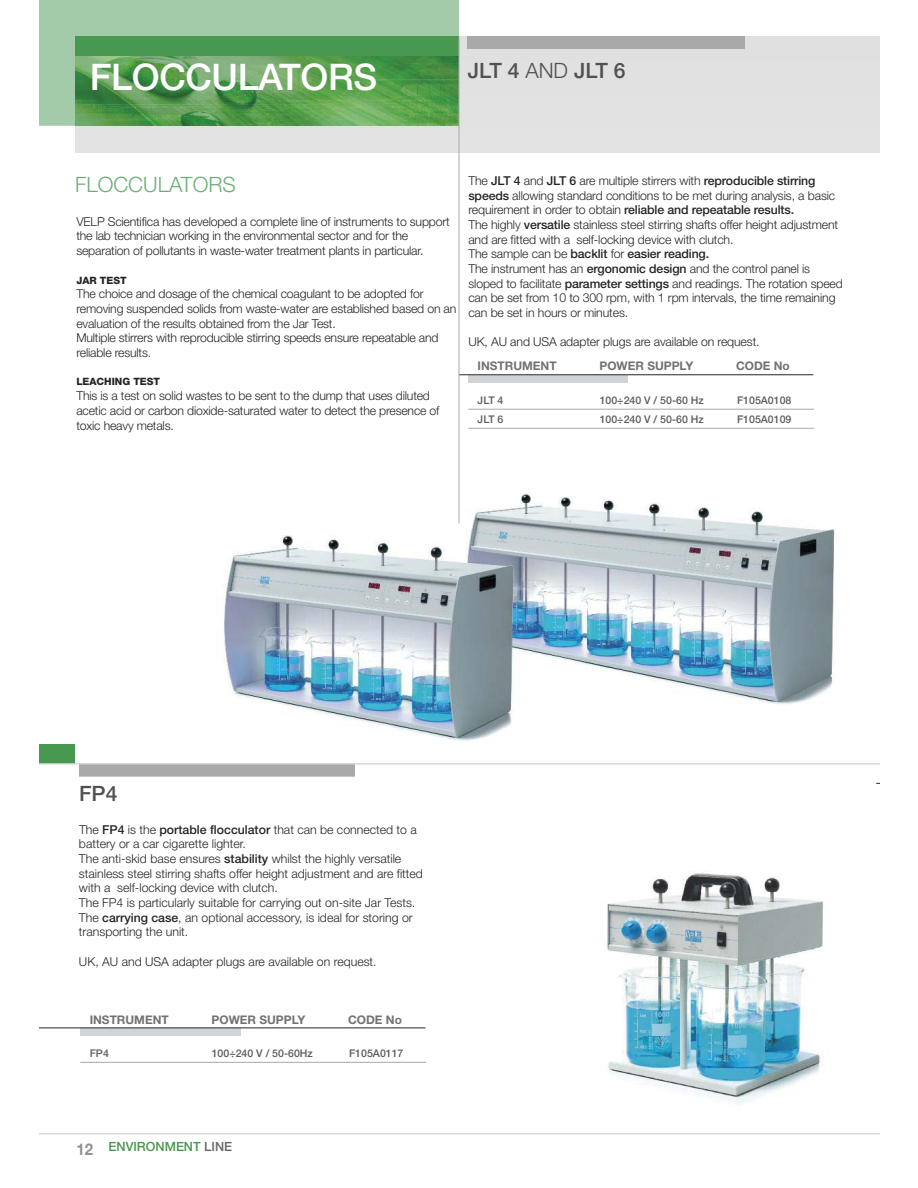
<style>
.page{position:relative;width:918px;height:1188px;background:#fff}
.page>*{position:absolute;margin:0;border:0;box-sizing:border-box;transform-origin:0 0}
.t1{font:500 36.75px "Helvetica Neue";letter-spacing:-.01em;color:#fff}
.t2{font:500 21.15px "Helvetica Neue";color:#525151}
.t3{font:300 21.15px "Helvetica Neue";color:#6dad75}
.t4{font:500 12.75px "Helvetica Neue";color:#49984f}
.t5{font:300 12.3px/14.7px "Helvetica Neue";letter-spacing:-.01em;color:#252526}
.t6{font:700 11.85px "Helvetica Neue";color:#727273}
.t7{font:500 10.65px "Helvetica Neue";color:#5c5c5c}
.t8{font:800 10.05px "Helvetica Neue";color:#252526}
.s1{font-weight:300}
.s2{font-weight:500}
.s3{font-weight:700;font-size:16.2px;color:#929293}
.s4{color:#686767}
</style>
<div class="page">
<div style="left:75px;top:36px;width:804px;height:728px;background:#e3e2e2"></div>
<div style="left:75px;top:153px;width:804px;height:654px;background:#fff"></div>
<div style="left:468px;top:36px;width:277px;height:13px;background:#a9a9a9"></div>
<svg style="left:39px;top:0;width:420px;height:126px;background:#78b076"></svg>
<div style="left:75px;top:36px;width:384px;height:20px;background:#49984f"></div>
<hr style="left:80px;top:1062px;width:346px;height:1px;background:#a9a9a9">
<div style="left:80px;top:1028px;width:160px;height:8px;background:#d1d5d7"></div>
<hr style="left:39px;top:1028px;width:386px;height:1px;background:#252526">
<hr style="left:468px;top:409px;width:346px;height:1px;background:#a9a9a9">
<hr style="left:468px;top:428px;width:346px;height:1px;background:#a9a9a9">
<div style="left:468px;top:375px;width:160px;height:8px;background:#d1d5d7"></div>
<hr style="left:459px;top:374px;width:354px;height:1px;background:#252526">
<img style="left:606px;top:872px;width:218px;height:232px">
<div style="left:79px;top:764px;width:276px;height:13px;background:#a9a9a9"></div>
<div style="left:39px;top:744px;width:36px;height:20px;background:#49984f"></div>
<hr style="left:39px;top:763px;width:840px;height:2px;background:#d1d5d7">
<img style="left:217px;top:486px;width:618px;height:255px">
<hr style="left:459px;top:37px;width:1px;height:486px;background:#a9a9a9">
<hr style="left:39px;top:1133px;width:840px;height:1px;background:#d1d5d7">
<h1 class="t1" style="left:90px;top:64px;width:289px">FLOCCULATORS</h1>
<h2 class="t2" style="left:468px;top:63px;width:159px">JLT 4 <span class="s1">AND</span> JLT 6</h2>
<h2 class="t3" style="left:75px;top:177px;width:162px">FLOCCULATORS</h2>
<p class="t5" style="left:76px;top:215px;width:375px">VELP Scientifica has developed a complete line of instruments to support the lab technician working in the environmental sector and for the separation of pollutants in waste-water treatment plants in particular.</p>
<p class="t8" style="left:76px;top:276px;width:52px">JAR TEST</p>
<p class="t5" style="left:76px;top:288px;width:382px">The choice and dosage of the chemical coagulant to be adopted for removing suspended solids from waste-water are established based on an evaluation of the results obtained from the Jar Test.<br>Multiple stirrers with reproducible stirring speeds ensure repeatable and reliable results.</p>
<p class="t8" style="left:76px;top:378px;width:85px">LEACHING TEST</p>
<p class="t5" style="left:76px;top:390px;width:365px">This is a test on solid wastes to be sent to the dump that uses diluted acetic acid or carbon dioxide-saturated water to detect the presence of toxic heavy metals.</p>
<p class="t5" style="left:468px;top:174px;width:376px">The <span class="s2">JLT 4</span> and <span class="s2">JLT 6</span> are multiple stirrers with <span class="s2">reproducible stirring speeds</span> allowing standard conditions to be met during analysis, a basic requirement in order to obtain <span class="s2">reliable and repeatable results.<br></span>The highly <span class="s2">versatile</span> stainless steel stirring shafts offer height adjustment and are fitted with a self-locking device with clutch.<br>The sample can be <span class="s2">backlit</span> for <span class="s2">easier reading.<br></span>The instrument has an <span class="s2">ergonomic design</span> and the control panel is sloped to facilitate <span class="s2">parameter settings</span> and readings. The rotation speed can be set from 10 to 300 rpm, with 1 rpm intervals, the time remaining can be set in hours or minutes.</p>
<p class="t5" style="left:468px;top:336px;width:293px">UK, AU and USA adapter plugs are available on request.</p>
<p class="t6" style="left:478px;top:362px;width:81px">INSTRUMENT</p>
<p class="t6" style="left:600px;top:362px;width:95px">POWER SUPPLY</p>
<p class="t6" style="left:736px;top:362px;width:55px">CODE No</p>
<p class="t7" style="left:478px;top:397px;width:27px">JLT 4</p>
<p class="t7" style="left:600px;top:397px;width:106px">100÷240 V / 50-60 Hz</p>
<p class="t7" style="left:737px;top:397px;width:56px">F105A0108</p>
<p class="t7" style="left:478px;top:416px;width:27px">JLT 6</p>
<p class="t7" style="left:600px;top:416px;width:106px">100÷240 V / 50-60 Hz</p>
<p class="t7" style="left:737px;top:416px;width:56px">F105A0109</p>
<h2 class="t2" style="left:79px;top:786px;width:40px">FP4</h2>
<p class="t5" style="left:79px;top:823px;width:345px">The <span class="s2">FP4</span> is the <span class="s2">portable flocculator</span> that can be connected to a battery or a car cigarette lighter.<br>The anti-skid base ensures <span class="s2">stability</span> whilst the highly versatile stainless steel stirring shafts offer height adjustment and are fitted with a self-locking device with clutch.<br>The FP4 is particularly suitable for carrying out on-site Jar Tests.<br>The <span class="s2">carrying case</span>, an optional accessory, is ideal for storing or transporting the unit.</p>
<p class="t5" style="left:79px;top:955px;width:299px">UK, AU and USA adapter plugs are available on request.</p>
<p class="t6" style="left:90px;top:1015px;width:81px">INSTRUMENT</p>
<p class="t6" style="left:212px;top:1015px;width:95px">POWER SUPPLY</p>
<p class="t6" style="left:348px;top:1015px;width:55px">CODE No</p>
<p class="t7" style="left:90px;top:1050px;width:21px">FP4</p>
<p class="t7" style="left:212px;top:1050px;width:103px">100÷240 V / 50-60Hz</p>
<p class="t7" style="left:349px;top:1050px;width:56px">F105A0117</p>
<p class="t4" style="left:77px;top:1142px;width:157px"><span class="s3">12</span> ENVIRONMENT <span class="s4">LINE</span></p>
</div>
